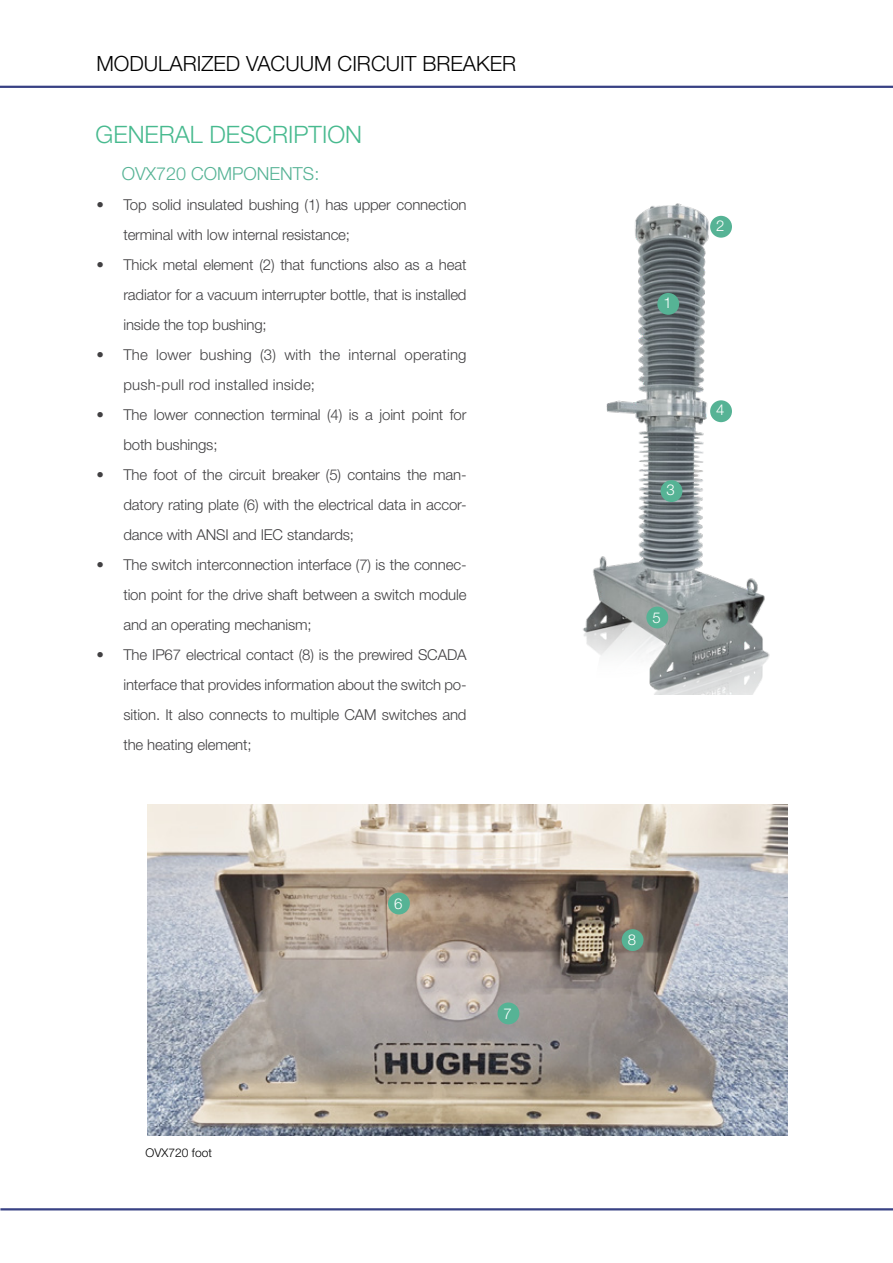
<style>
.page{position:relative;width:893px;height:1263px;background:#fff}
.page>*{position:absolute;margin:0;border:0;box-sizing:border-box;transform-origin:0 0}
.t1{font:300 24px "Helvetica Neue";color:#48ba8f}
.t2{font:300 21px "Helvetica Neue";color:#000}
.t3{font:300 18px "Helvetica Neue";color:#56b395}
.t4{font:300 15px/30px "Helvetica Neue";letter-spacing:-.01em;color:#414042;text-align:justify}
.t5{font:300 15px/30px "Helvetica Neue";letter-spacing:.01em;color:#414042}
.t6{font:300 15px "Helvetica Neue";color:#fff}
.t7{font:300 12px "Helvetica Neue";color:#000}
</style>
<div class="page">
<img style="left:148px;top:804px;width:640px;height:331px">
<hr style="left:0;top:86px;width:893px;height:2px;background:#384184">
<hr style="left:0;top:1208px;width:893px;height:2px;background:#384184">
<img style="left:583px;top:203px;width:187px;height:491px">
<div style="left:657px;top:293px;width:22px;height:22px;background:#56b395;border-radius:50%"></div>
<div style="left:710px;top:216px;width:22px;height:22px;background:#56b395;border-radius:50%"></div>
<div style="left:661px;top:480px;width:21px;height:22px;background:#56b395;border-radius:50%"></div>
<div style="left:710px;top:400px;width:22px;height:22px;background:#56b395;border-radius:50%"></div>
<div style="left:646px;top:606px;width:22px;height:22px;background:#56b395;border-radius:50%"></div>
<div style="left:388px;top:892px;width:22px;height:22px;background:#56b395;border-radius:50%"></div>
<div style="left:497px;top:1002px;width:22px;height:22px;background:#56b395;border-radius:50%"></div>
<div style="left:622px;top:929px;width:21px;height:22px;background:#56b395;border-radius:50%"></div>
<h2 class="t2" style="left:96px;top:50px;width:421px">MODULARIZED VACUUM CIRCUIT BREAKER</h2>
<h1 class="t1" style="left:96px;top:120px;width:268px">GENERAL DESCRIPTION</h1>
<p class="t3" style="left:122px;top:163px;width:199px">OVX720 COMPONENTS:</p>
<p class="t4" style="left:123px;top:189px;width:345px;text-indent:-27px">• Top solid insulated bushing (1) has upper connection terminal with low internal resistance;</p>
<p class="t4" style="left:123px;top:249px;width:345px;text-indent:-27px">• Thick metal element (2) that functions also as a heat radiator for a vacuum interrupter bottle, that is installed inside the top bushing;</p>
<p class="t5" style="left:123px;top:339px;width:345px;text-indent:-27px">• The lower bushing (3) with the internal operating push-pull rod installed inside;</p>
<p class="t4" style="left:123px;top:399px;width:345px;text-indent:-27px">• The lower connection terminal (4) is a joint point for both bushings;</p>
<p class="t4" style="left:123px;top:459px;width:345px;text-indent:-27px">• The foot of the circuit breaker (5) contains the man&shy;datory rating plate (6) with the electrical data in accor&shy;dance with ANSI and IEC standards;</p>
<p class="t4" style="left:123px;top:549px;width:345px;text-indent:-27px">• The switch interconnection interface (7) is the connec&shy;tion point for the drive shaft between a switch module and an operating mechanism;</p>
<p class="t4" style="left:123px;top:639px;width:345px;text-indent:-27px">• The IP67 electrical contact (8) is the prewired SCADA interface that provides information about the switch po&shy;sition. It also connects to multiple CAM switches and the heating element;</p>
<p class="t7" style="left:146px;top:1146px;width:68px">OVX720 foot</p>
<p class="t6" style="left:394px;top:894px;width:10px">6</p>
<p class="t6" style="left:503px;top:1004px;width:10px">7</p>
<p class="t6" style="left:663px;top:293px;width:10px">1</p>
<p class="t6" style="left:667px;top:480px;width:10px">3</p>
<p class="t6" style="left:716px;top:216px;width:10px">2</p>
<p class="t6" style="left:716px;top:401px;width:10px">4</p>
<p class="t6" style="left:652px;top:608px;width:10px">5</p>
<p class="t6" style="left:628px;top:931px;width:10px">8</p>
</div>
